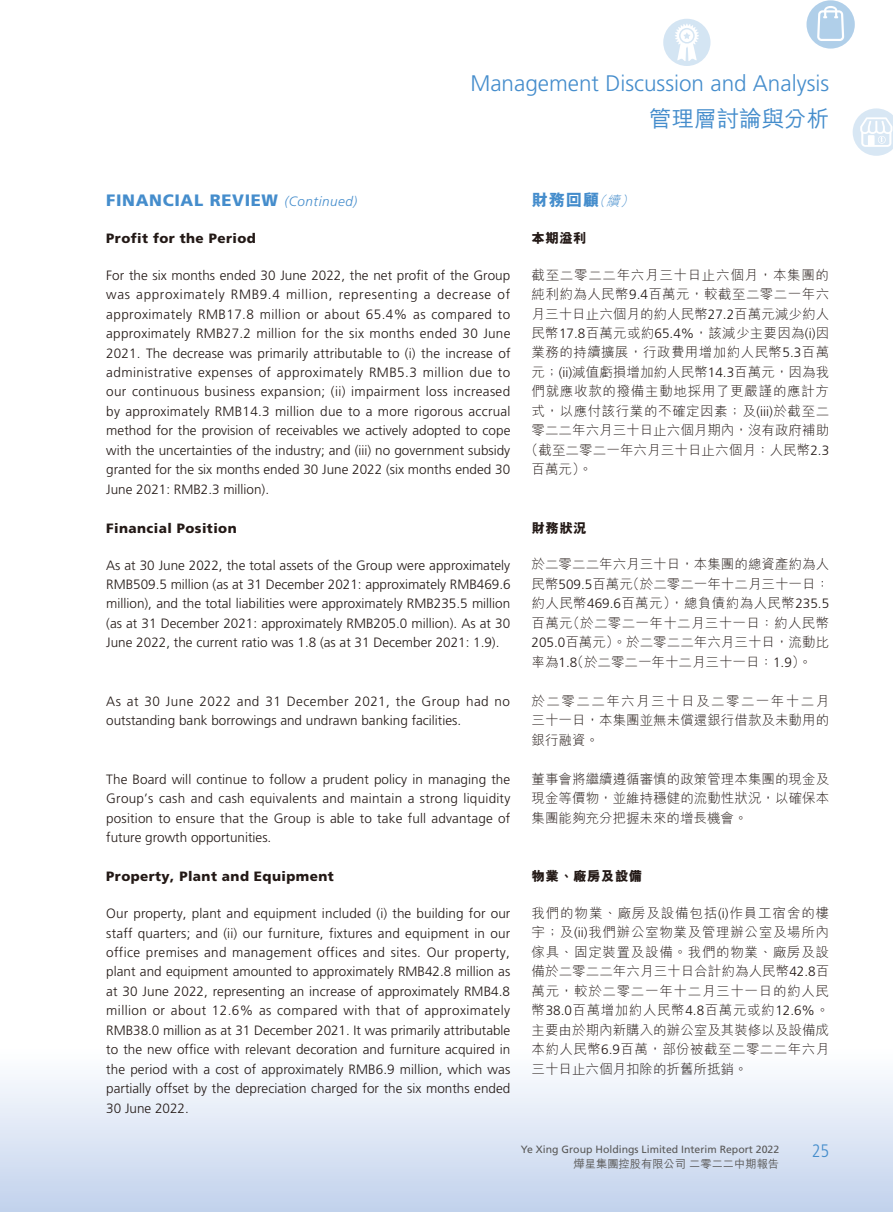
<style>
.page{position:relative;width:893px;height:1212px;background:#fff}
.page>*{position:absolute;margin:0;border:0;box-sizing:border-box;transform-origin:0 0}
.t1{font:300 22.5px "Frutiger LT Std";color:#458dcc}
.t2{font:500 22.5px "M Hei HK";color:#458dcc}
.t3{font:300 condensed 18px "Frutiger LT Std";color:#458dcc}
.t4{font:900 16.5px "Frutiger LT Std";letter-spacing:.04em;color:#458dcc}
.t5{font:800 16.5px "M Hei HK";color:#458dcc}
.t6{font:300 13.5px/19.5px "Frutiger LT Std";color:#231916;text-align:justify}
.t7{font:300 13.5px/19.5px "M Hei HK";letter-spacing:.005em;color:#231916;text-align:justify}
.t8{font:900 13.5px "Frutiger LT Std";letter-spacing:.03em;color:#231916}
.t9{font:300 13.5px "M Hei HK";letter-spacing:.035em;color:#231916}
.t10{font:300 13.5px "M Hei HK";letter-spacing:.05em;color:#231916}
.t11{font:300 13.5px "M Hei HK";letter-spacing:.04em;color:#231916}
.t12{font:800 13.5px "M Hei HK";letter-spacing:.03em;color:#231916}
.t13{font:500 11.25px "M Hei HK";color:#595857}
.t14{font:10.5px "Frutiger LT Std";color:#595857}
.s1{font-weight:300;font-style:italic;font-size:13.5px}
.s2{font-family:"Frutiger LT Std"}
</style>
<div class="page">
<svg style="left:806px;top:0;width:49px;height:49px"></svg>
<svg style="left:817px;top:6px;width:27px;height:35px"></svg>
<div style="left:663px;top:19px;width:47px;height:47px;background:#d4e5f3;border-radius:23px"></div>
<svg style="left:675px;top:24px;width:24px;height:37px"></svg>
<svg style="left:853px;top:108px;width:40px;height:48px"></svg>
<div style="left:0;top:953px;width:893px;height:259px;background:linear-gradient(to bottom,#fff,#cad8ef)"></div>
<h1 class="t1" style="left:470px;top:70px;width:360px">Management Discussion and Analysis</h1>
<h1 class="t2" style="left:649px;top:103px;width:181px">管理層討論與分析</h1>
<p class="t4" style="left:106px;top:190px;width:253px">FINANCIAL REVIEW <span class="s1">(Continued)</span></p>
<p class="t8" style="left:106px;top:230px;width:151px">Profit for the Period</p>
<p class="t6" style="left:106px;top:265px;width:406px">For the six months ended 30 June 2022, the net profit of the Group was approximately RMB9.4 million, representing a decrease of approximately RMB17.8 million or about 65.4% as compared to approximately RMB27.2 million for the six months ended 30 June 2021. The decrease was primarily attributable to (i) the increase of administrative expenses of approximately RMB5.3 million due to our continuous business expansion; (ii) impairment loss increased by approximately RMB14.3 million due to a more rigorous accrual method for the provision of receivables we actively adopted to cope with the uncertainties of the industry; and (iii) no government subsidy granted for the six months ended 30 June 2022 (six months ended 30<br>June 2021: RMB2.3 million).</p>
<p class="t8" style="left:106px;top:520px;width:132px">Financial Position</p>
<p class="t6" style="left:106px;top:555px;width:406px">As at 30 June 2022, the total assets of the Group were approximately RMB509.5 million (as at 31 December 2021: approximately RMB469.6 million), and the total liabilities were approximately RMB235.5 million (as at 31 December 2021: approximately RMB205.0 million). As at 30<br>June 2022, the current ratio was 1.8 (as at 31 December 2021: 1.9).</p>
<p class="t6" style="left:106px;top:692px;width:405px">As at 30 June 2022 and 31 December 2021, the Group had no outstanding bank borrowings and undrawn banking facilities.</p>
<p class="t6" style="left:106px;top:770px;width:406px">The Board will continue to follow a prudent policy in managing the Group’s cash and cash equivalents and maintain a strong liquidity position to ensure that the Group is able to take full advantage of future growth opportunities.</p>
<p class="t8" style="left:106px;top:868px;width:229px">Property, Plant and Equipment</p>
<p class="t6" style="left:106px;top:904px;width:406px">Our property, plant and equipment included (i) the building for our staff quarters; and (ii) our furniture, fixtures and equipment in our office premises and management offices and sites. Our property, plant and equipment amounted to approximately RMB42.8 million as at 30 June 2022, representing an increase of approximately RMB4.8 million or about 12.6% as compared with that of approximately RMB38.0 million as at 31 December 2021. It was primarily attributable to the new office with relevant decoration and furniture acquired in the period with a cost of approximately RMB6.9 million, which was partially offset by the depreciation charged for the six months ended 30 June 2022.</p>
<p class="t5" style="left:531px;top:192px;width:107px">財務回顧<span class="s1">（續）</span></p>
<p class="t12" style="left:531px;top:231px;width:57px">本期溢利</p>
<p class="t10" style="left:531px;top:268px;width:299px">截至二零二二年六月三十日止六個月，本集團的</p>
<p class="t9" style="left:531px;top:287px;width:299px">純利約為人民幣<span class="s2">9.4</span>百萬元，較截至二零二一年六</p>
<p class="t7" style="left:531px;top:304px;width:299px">月三十日止六個月的約人民幣<span class="s2">27.2</span>百萬元減少約人</p>
<p class="t7" style="left:531px;top:323px;width:299px">民幣<span class="s2">17.8</span>百萬元或約<span class="s2">65.4%</span>，該減少主要因為<span class="s2">(i)</span>因</p>
<p class="t9" style="left:532px;top:346px;width:299px">業務的持續擴展，行政費用增加約人民幣<span class="s2">5.3</span>百萬</p>
<p class="t7" style="left:532px;top:362px;width:299px">元；<span class="s2">(ii)</span>減值虧損增加約人民幣<span class="s2">14.3</span>百萬元，因為我</p>
<p class="t10" style="left:532px;top:385px;width:299px">們就應收款的撥備主動地採用了更嚴謹的應計方</p>
<p class="t11" style="left:532px;top:404px;width:299px">式，以應付該行業的不確定因素；及<span class="s2">(iii)</span>於截至二</p>
<p class="t7" style="left:532px;top:421px;width:299px">零二二年六月三十日止六個月期內，沒有政府補助</p>
<p class="t7" style="left:525px;top:440px;width:306px">（截至二零二一年六月三十日止六個月：人民幣<span class="s2">2.3</span></p>
<p class="t7" style="left:532px;top:460px;width:62px">百萬元）。</p>
<p class="t12" style="left:532px;top:521px;width:57px">財務狀況</p>
<p class="t7" style="left:532px;top:555px;width:299px">於二零二二年六月三十日，本集團的總資產約為人民幣<span class="s2">509.5</span>百萬元（於二零二一年十二月三十一日：約人民幣<span class="s2">469.6</span>百萬元），總負債約為人民幣<span class="s2">235.5</span>百萬元（於二零二一年十二月三十一日：約人民幣<span class="s2">205.0</span>百萬元）。於二零二二年六月三十日，流動比率為<span class="s2">1.8</span>（於二零二一年十二月三十一日：<span class="s2">1.9</span>）。</p>
<p class="t7" style="left:532px;top:691px;width:299px">於二零二二年六月三十日及二零二一年十二月三十一日，本集團並無未償還銀行借款及未動用的銀行融資。</p>
<p class="t7" style="left:532px;top:769px;width:299px">董事會將繼續遵循審慎的政策管理本集團的現金及現金等價物，並維持穩健的流動性狀況，以確保本集團能夠充分把握未來的增長機會。</p>
<p class="t12" style="left:532px;top:870px;width:112px">物業、廠房及設備</p>
<p class="t7" style="left:532px;top:903px;width:299px">我們的物業、廠房及設備包括<span class="s2">(i)</span>作員工宿舍的樓宇；及<span class="s2">(ii)</span>我們辦公室物業及管理辦公室及場所內傢具、固定裝置及設備。我們的物業、廠房及設備於二零二二年六月三十日合計約為人民幣<span class="s2">42.8</span>百萬元，較於二零二一年十二月三十一日的約人民幣<span class="s2">38.0</span>百萬增加約人民幣<span class="s2">4.8</span>百萬元或約<span class="s2">12.6%</span>。主要由於期內新購入的辦公室及其裝修以及設備成本約人民幣<span class="s2">6.9</span>百萬，部份被截至二零二二年六月三十日止六個月扣除的折舊所抵銷。</p>
<p class="t14" style="left:521px;top:1143px;width:260px">Ye Xing Group Holdings Limited Interim Report 2022</p>
<p class="t13" style="left:574px;top:1155px;width:207px">燁星集團控股有限公司 二零二二中期報告</p>
<h2 class="t3" style="left:812px;top:1140px;width:19px">25</h2>
</div>
